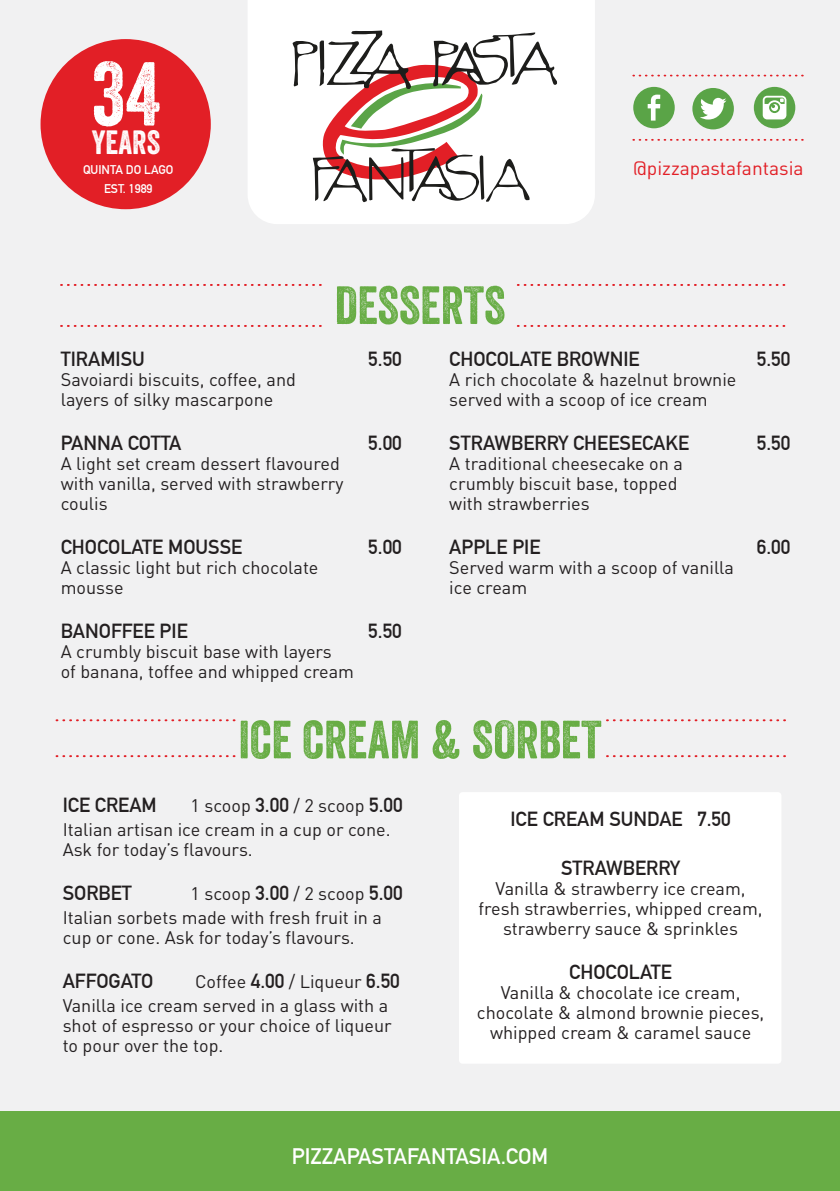
<style>
.page{position:relative;width:840px;height:1191px;background:#fff}
.page>*{position:absolute;margin:0;border:0;box-sizing:border-box;transform-origin:0 0}
.t1{font:87.6px "Veneer";color:#fff}
.t2{font:52px "Veneer";color:#68ad45}
.t3{font:32.6px "Veneer";color:#fff}
.t4{font:700 22px "DIN Alternate";color:#fff}
.t5{font:700 20px "DIN Alternate";color:#231f20}
.t6{font:19.2px "DIN Pro";color:#e21f26}
.t7{font:18px/20px "DIN Pro";color:#231f20}
.t8{font:700 12.4px/18.6px "DIN Alternate";color:#fff;text-align:center}
.s1{font-family:"DIN Alternate";font-weight:700;font-size:20px}
</style>
<div class="page">
<div style="left:0;top:0;width:839px;height:1191px;background:#f1f1f2"></div>
<div style="left:0;top:1111px;width:839px;height:80px;background:#68ad45"></div>
<div style="left:248px;top:0;width:346px;height:224px;background:#fff"></div>
<svg style="left:292px;top:30px;width:265px;height:172px"></svg>
<svg style="left:61px;top:284px;width:261px;height:2px"></svg>
<svg style="left:61px;top:325px;width:261px;height:2px"></svg>
<svg style="left:517px;top:284px;width:266px;height:2px"></svg>
<svg style="left:517px;top:325px;width:266px;height:2px"></svg>
<div style="left:458px;top:792px;width:323px;height:271px;background:#fff;border-radius:4px"></div>
<div style="left:633px;top:87px;width:41px;height:41px;background:#5aa447;border-radius:50%"></div>
<svg style="left:647px;top:95px;width:13px;height:26px"></svg>
<div style="left:692px;top:88px;width:41px;height:41px;background:#5aa447;border-radius:50%"></div>
<svg style="left:700px;top:98px;width:26px;height:21px"></svg>
<div style="left:753px;top:87px;width:41px;height:41px;background:#5aa447;border-radius:50%"></div>
<svg style="left:762px;top:96px;width:24px;height:23px"></svg>
<svg style="left:633px;top:75px;width:171px;height:1px"></svg>
<svg style="left:633px;top:139px;width:171px;height:2px"></svg>
<svg style="left:606px;top:719px;width:179px;height:2px"></svg>
<svg style="left:606px;top:755px;width:179px;height:2px"></svg>
<svg style="left:56px;top:719px;width:180px;height:2px"></svg>
<svg style="left:56px;top:755px;width:180px;height:2px"></svg>
<div style="left:40px;top:39px;width:171px;height:170px;background:#e21f26;border-radius:50%"></div>
<h1 class="t1" style="left:91px;top:40px;width:70px">34</h1>
<h3 class="t3" style="left:92px;top:123px;width:70px">YEARS</h3>
<p class="t8" style="left:83px;top:160px;width:92px">QUINTA DO LAGO<br>EST. 1989</p>
<h2 class="t2" style="left:334px;top:273px;width:172px">DESSERTS</h2>
<p class="t6" style="left:633px;top:153px;width:172px">@pizzapastafantasia</p>
<p class="t5" style="left:61px;top:343px;width:85px">TIRAMISU</p>
<p class="t5" style="left:368px;top:343px;width:35px">5.50</p>
<p class="t7" style="left:61px;top:367px;width:236px">Savoiardi biscuits, coffee, and layers of silky mascarpone</p>
<p class="t5" style="left:61px;top:427px;width:122px">PANNA COTTA</p>
<p class="t5" style="left:368px;top:427px;width:35px">5.00</p>
<p class="t7" style="left:61px;top:451px;width:284px">A light set cream dessert flavoured with vanilla, served with strawberry coulis</p>
<p class="t5" style="left:61px;top:531px;width:183px">CHOCOLATE MOUSSE</p>
<p class="t5" style="left:368px;top:531px;width:35px">5.00</p>
<p class="t7" style="left:61px;top:555px;width:259px">A classic light but rich chocolate mousse</p>
<p class="t5" style="left:61px;top:615px;width:128px">BANOFFEE PIE</p>
<p class="t5" style="left:368px;top:615px;width:35px">5.50</p>
<p class="t7" style="left:61px;top:639px;width:295px">A crumbly biscuit base with layers<br>of banana, toffee and whipped cream</p>
<p class="t5" style="left:449px;top:343px;width:192px">CHOCOLATE BROWNIE</p>
<p class="t5" style="left:756px;top:343px;width:35px">5.50</p>
<p class="t7" style="left:449px;top:367px;width:288px">A rich chocolate &amp; hazelnut brownie served with a scoop of ice cream</p>
<p class="t5" style="left:449px;top:427px;width:241px">STRAWBERRY CHEESECAKE</p>
<p class="t5" style="left:756px;top:427px;width:35px">5.50</p>
<p class="t7" style="left:449px;top:451px;width:235px">A traditional cheesecake on a crumbly biscuit base, topped with strawberries</p>
<p class="t5" style="left:449px;top:531px;width:93px">APPLE PIE</p>
<p class="t5" style="left:756px;top:531px;width:35px">6.00</p>
<p class="t7" style="left:449px;top:555px;width:286px">Served warm with a scoop of vanilla ice cream</p>
<h2 class="t2" style="left:238px;top:708px;width:364px">ICE CREAM &amp; SORBET</h2>
<p class="t7" style="left:63px;top:792px;width:341px;line-height:24px;text-indent:128px">1 scoop <span class="s1">3.00</span> / 2 scoop <span class="s1">5.00<br></span>Italian artisan ice cream in a cup or cone.</p>
<p class="t7" style="left:63px;top:838px;width:191px">Ask for today’s flavours.</p>
<p class="t5" style="left:63px;top:878px;width:71px">SORBET</p>
<p class="t5" style="left:63px;top:790px;width:96px">ICE CREAM</p>
<p class="t7" style="left:63px;top:880px;width:341px;line-height:24px;text-indent:128px">1 scoop <span class="s1">3.00</span> / 2 scoop <span class="s1">5.00<br></span>Italian sorbets made with fresh fruit in a</p>
<p class="t7" style="left:63px;top:926px;width:293px">cup or cone. Ask for today’s flavours.</p>
<p class="t5" style="left:63px;top:966px;width:92px">AFFOGATO</p>
<p class="t7" style="left:63px;top:968px;width:338px;line-height:24px;text-indent:132px">Coffee <span class="s1">4.00</span> / Liqueur <span class="s1">6.50<br></span>Vanilla ice cream served in a glass with a</p>
<p class="t7" style="left:63px;top:1014px;width:330px">shot of espresso or your choice of liqueur to pour over the top.</p>
<p class="t5" style="left:510px;top:804px;width:222px">ICE CREAM SUNDAE 7.50</p>
<p class="t5" style="left:561px;top:852px;width:120px">STRAWBERRY</p>
<p class="t7" style="left:478px;top:876px;width:285px;text-align:center">Vanilla &amp; strawberry ice cream, fresh strawberries, whipped cream, strawberry sauce &amp; sprinkles</p>
<p class="t5" style="left:569px;top:956px;width:104px">CHOCOLATE</p>
<p class="t7" style="left:476px;top:980px;width:289px;text-align:center">Vanilla &amp; chocolate ice cream, chocolate &amp; almond brownie pieces, whipped cream &amp; caramel sauce</p>
<p class="t4" style="left:291px;top:1139px;width:258px">PIZZAPASTAFANTASIA.COM</p>
</div>
